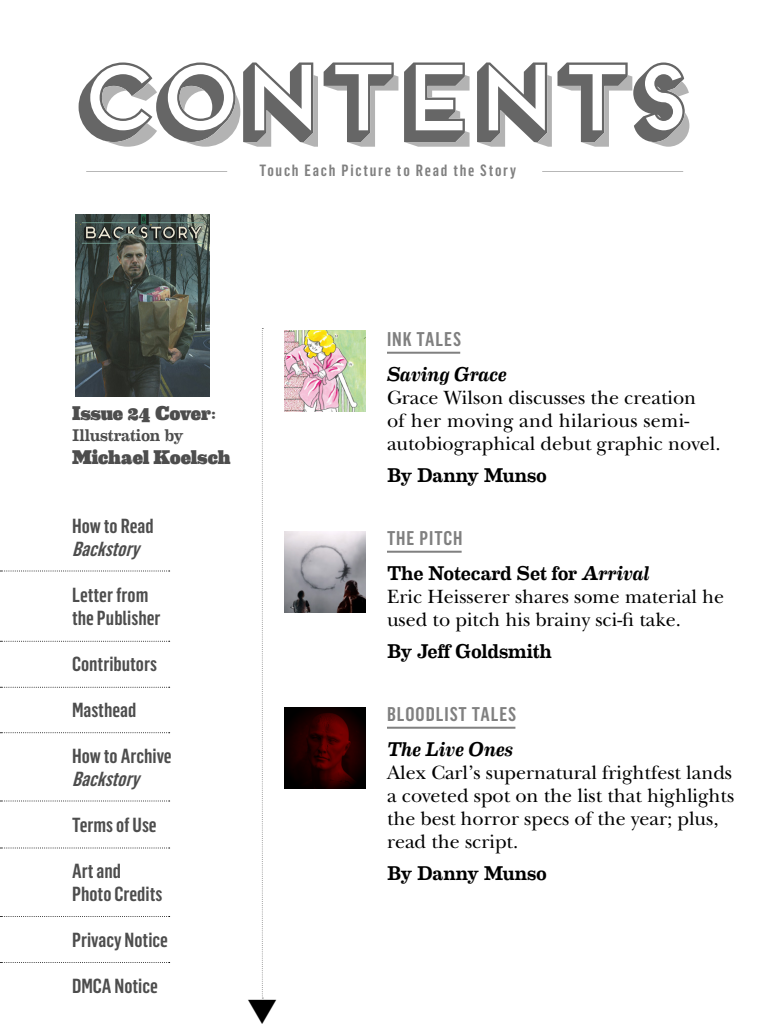
<style>
.page{position:relative;width:768px;height:1024px;background:#fff}
.page>*{position:absolute;margin:0;border:0;box-sizing:border-box;transform-origin:0 0}
.t1{font:20px/23px "New Baskerville Std";color:#000}
.t2{font:600 condensed 20px/23px "Flama";color:#4d4d4d}
.t3{font:500 20px "Eames Century Modern";letter-spacing:-.01em;color:#000}
.t4{font:900 20px "Eames Century Modern";letter-spacing:-.01em;color:#4d4d4d}
.t5{font:italic 500 20px "Eames Century Modern";letter-spacing:-.005em;color:#000}
.t6{font:italic 600 condensed 20px "Flama";color:#4d4d4d}
.t7{font:600 condensed 19.5px "Flama";letter-spacing:.05em;color:#808080}
.t8{font:500 17px "Eames Century Modern";letter-spacing:-.005em;color:#4d4d4d}
.t9{font:600 condensed 16px "Flama";letter-spacing:.11em;color:#808080}
.s1{font-style:italic}
</style>
<div class="page">
<img style="left:285px;top:330px;width:81px;height:81px">
<img style="left:285px;top:531px;width:81px;height:82px">
<img style="left:285px;top:707px;width:81px;height:82px">
<hr style="left:387px;top:352px;width:73px;height:2px;background:#808080">
<hr style="left:387px;top:551px;width:75px;height:2px;background:#808080">
<hr style="left:387px;top:727px;width:128px;height:2px;background:#808080">
<svg style="left:79px;top:62px;width:604px;height:78px"></svg>
<svg style="left:102px;top:75px;width:587px;height:72px"></svg>
<hr style="left:86px;top:171px;width:141px;height:1px;background:#999">
<hr style="left:542px;top:171px;width:141px;height:1px;background:#999">
<img style="left:75px;top:214px;width:135px;height:182px">
<svg style="left:0;top:570px;width:170px;height:2px"></svg>
<svg style="left:0;top:641px;width:170px;height:1px"></svg>
<svg style="left:0;top:687px;width:170px;height:1px"></svg>
<svg style="left:0;top:732px;width:170px;height:1px"></svg>
<svg style="left:0;top:800px;width:170px;height:2px"></svg>
<svg style="left:0;top:848px;width:170px;height:1px"></svg>
<svg style="left:0;top:916px;width:170px;height:1px"></svg>
<svg style="left:0;top:962px;width:170px;height:1px"></svg>
<svg style="left:285px;top:708px;width:81px;height:80px"></svg>
<svg style="left:261px;top:328px;width:3px;height:671px"></svg>
<p class="t9" style="left:260px;top:161px;width:258px">Touch Each Picture to Read the Story</p>
<p class="t4" style="left:72px;top:398px;width:145px">Issue 24 Cover:</p>
<p class="t8" style="left:72px;top:422px;width:113px">Illustration by</p>
<p class="t4" style="left:72px;top:442px;width:160px">Michael Koelsch</p>
<p class="t2" style="left:72px;top:514px;width:83px">How to Read</p>
<p class="t6" style="left:72px;top:537px;width:68px">Backstory</p>
<p class="t2" style="left:72px;top:583px;width:90px">Letter from the Publisher</p>
<p class="t2" style="left:72px;top:652px;width:86px">Contributors</p>
<p class="t2" style="left:72px;top:698px;width:66px">Masthead</p>
<p class="t2" style="left:72px;top:744px;width:101px">How to Archive</p>
<p class="t6" style="left:72px;top:767px;width:68px">Backstory</p>
<p class="t2" style="left:72px;top:813px;width:86px">Terms of Use</p>
<p class="t2" style="left:72px;top:859px;width:92px">Art and<br>Photo Credits</p>
<p class="t2" style="left:72px;top:928px;width:97px">Privacy Notice</p>
<p class="t2" style="left:72px;top:974px;width:87px">DMCA Notice</p>
<p class="t7" style="left:387px;top:328px;width:76px">INK TALES</p>
<p class="t5" style="left:387px;top:359px;width:122px">Saving Grace</p>
<p class="t1" style="left:387px;top:386px;width:335px">Grace Wilson discusses the creation<br>of her moving and hilarious semi&shy;autobiographical debut graphic novel.</p>
<p class="t3" style="left:387px;top:460px;width:162px">By Danny Munso</p>
<p class="t7" style="left:387px;top:527px;width:77px">THE PITCH</p>
<p class="t3" style="left:387px;top:558px;width:264px">The Notecard Set for <span class="s1">Arrival</span></p>
<p class="t1" style="left:387px;top:585px;width:339px">Eric Heisserer shares some material he used to pitch his brainy sci-fi take.</p>
<p class="t3" style="left:387px;top:636px;width:167px">By Jeff Goldsmith</p>
<p class="t7" style="left:387px;top:703px;width:131px">BLOODLIST TALES</p>
<p class="t5" style="left:387px;top:734px;width:128px">The Live Ones</p>
<p class="t1" style="left:387px;top:761px;width:349px">Alex Carl’s supernatural frightfest lands a coveted spot on the list that highlights the best horror specs of the year; plus, read the script.</p>
<p class="t3" style="left:387px;top:858px;width:162px">By Danny Munso</p>
</div>
